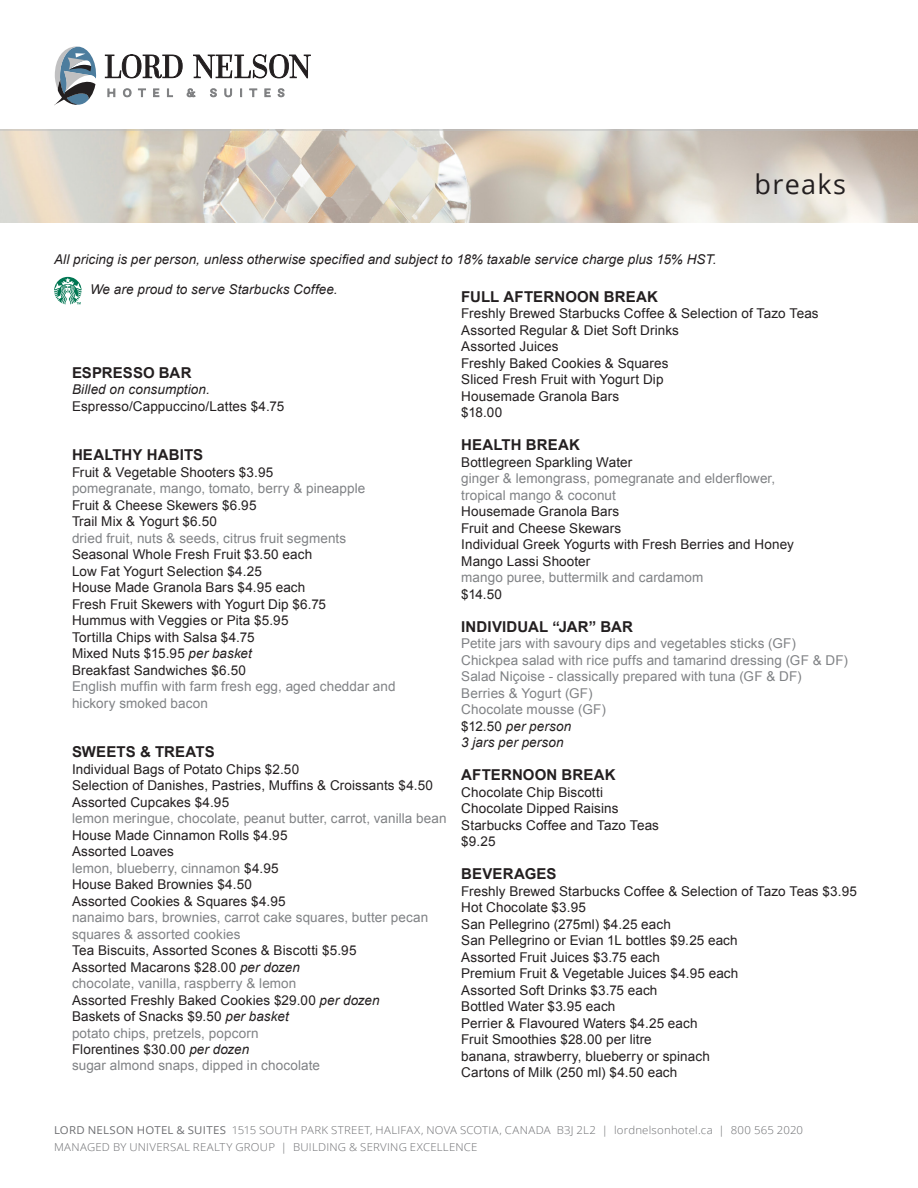
<style>
.page{position:relative;width:918px;height:1188px;background:#fff}
.page>*{position:absolute;margin:0;border:0;box-sizing:border-box;transform-origin:0 0}
.t1{font:27px "Open Sans";letter-spacing:.05em;color:#231f20}
.t2{font:700 15px "Arial";letter-spacing:.01em;color:#231f20}
.t3{font:13.5px/16.5px "Arial";letter-spacing:.01em;color:#231f20}
.t4{font:13.5px/16.5px "Arial";letter-spacing:.005em;color:#808285}
.t5{font:italic 13.5px "Arial";letter-spacing:.01em;color:#231f20}
.t6{font:300 10.8px/16.5px "Open Sans";letter-spacing:.02em;color:#6d6e71;scale:1.05 1}
.s1{font-style:italic}
.s2{color:#808285}
.s3{color:#231f20}
.s4{font-style:italic;color:#231f20}
.s5{font-weight:400}
</style>
<div class="page">
<svg style="left:0;top:130px;width:918px;height:93px;background:#d6cdc1"></svg>
<svg style="left:105px;top:54px;width:77px;height:24px"></svg>
<svg style="left:193px;top:54px;width:117px;height:24px"></svg>
<svg style="left:107px;top:88px;width:8px;height:9px"></svg>
<svg style="left:123px;top:88px;width:9px;height:9px"></svg>
<svg style="left:138px;top:88px;width:8px;height:9px"></svg>
<svg style="left:153px;top:88px;width:6px;height:9px"></svg>
<svg style="left:167px;top:88px;width:6px;height:9px"></svg>
<svg style="left:187px;top:88px;width:8px;height:9px"></svg>
<svg style="left:210px;top:88px;width:7px;height:9px"></svg>
<svg style="left:224px;top:88px;width:8px;height:9px"></svg>
<svg style="left:240px;top:89px;width:2px;height:8px"></svg>
<svg style="left:249px;top:88px;width:8px;height:9px"></svg>
<svg style="left:264px;top:88px;width:7px;height:9px"></svg>
<svg style="left:278px;top:88px;width:7px;height:9px"></svg>
<svg style="left:54px;top:46px;width:43px;height:59px"></svg>
<svg style="left:54px;top:277px;width:28px;height:27px"></svg>
<p class="t5" style="left:54px;top:250px;width:664px">All pricing is per person, unless otherwise specified and subject to 18% taxable service charge plus 15% HST.</p>
<h1 class="t1" style="left:754px;top:165px;width:93px">breaks</h1>
<p class="t5" style="left:90px;top:281px;width:249px">We are proud to serve Starbucks Coffee.</p>
<p class="t2" style="left:72px;top:362px;width:121px">ESPRESSO BAR</p>
<p class="t5" style="left:72px;top:381px;width:139px">Billed on consumption.</p>
<p class="t3" style="left:72px;top:398px;width:214px">Espresso/Cappuccino/Lattes $4.75</p>
<p class="t2" style="left:72px;top:445px;width:133px">HEALTHY HABITS</p>
<p class="t3" style="left:72px;top:464px;width:203px">Fruit &amp; Vegetable Shooters $3.95</p>
<p class="t4" style="left:72px;top:480px;width:295px">pomegranate, mango, tomato, berry &amp; pineapple</p>
<p class="t3" style="left:72px;top:497px;width:186px">Fruit &amp; Cheese Skewers $6.95<br>Trail Mix &amp; Yogurt $6.50</p>
<p class="t4" style="left:72px;top:530px;width:276px">dried fruit, nuts &amp; seeds, citrus fruit segments</p>
<p class="t3" style="left:72px;top:546px;width:256px">Seasonal Whole Fresh Fruit $3.50 each Low Fat Yogurt Selection $4.25<br>House Made Granola Bars $4.95 each Fresh Fruit Skewers with Yogurt Dip $6.75<br>Hummus with Veggies or Pita $5.95<br>Tortilla Chips with Salsa $4.75<br>Mixed Nuts $15.95 <span class="s1">per basket<br></span>Breakfast Sandwiches $6.50</p>
<p class="t4" style="left:72px;top:678px;width:325px">English muffin with farm fresh egg, aged cheddar and hickory smoked bacon</p>
<p class="t2" style="left:72px;top:742px;width:144px">SWEETS &amp; TREATS</p>
<p class="t3" style="left:72px;top:761px;width:363px">Individual Bags of Potato Chips $2.50<br>Selection of Danishes, Pastries, Muffins &amp; Croissants $4.50<br>Assorted Cupcakes $4.95</p>
<p class="t4" style="left:72px;top:810px;width:376px">lemon meringue, chocolate, peanut butter, carrot, vanilla bean</p>
<p class="t3" style="left:72px;top:827px;width:217px">House Made Cinnamon Rolls $4.95<br>Assorted Loaves<br><span class="s2">lemon, blueberry, cinnamon</span> $4.95<br>House Baked Brownies $4.50<br>Assorted Cookies &amp; Squares $4.95</p>
<p class="t4" style="left:72px;top:909px;width:358px">nanaimo bars, brownies, carrot cake squares, butter pecan squares &amp; assorted cookies</p>
<p class="t3" style="left:72px;top:942px;width:309px">Tea Biscuits, Assorted Scones &amp; Biscotti $5.95<br>Assorted Macarons $28.00 <span class="s1">per dozen<br></span><span class="s2">chocolate, vanilla, raspberry &amp; lemon<br></span>Assorted Freshly Baked Cookies $29.00 <span class="s1">per dozen </span>Baskets of Snacks $9.50 <span class="s1">per basket<br></span><span class="s2">potato chips, pretzels, popcorn<br></span>Florentines $30.00 <span class="s1">per dozen<br></span><span class="s2">sugar almond snaps, dipped in chocolate</span></p>
<p class="t2" style="left:461px;top:286px;width:198px">FULL AFTERNOON BREAK</p>
<p class="t3" style="left:461px;top:305px;width:359px">Freshly Brewed Starbucks Coffee &amp; Selection of Tazo Teas<br>Assorted Regular &amp; Diet Soft Drinks<br>Assorted Juices<br>Freshly Baked Cookies &amp; Squares<br>Sliced Fresh Fruit with Yogurt Dip<br>Housemade Granola Bars<br>$18.00</p>
<p class="t2" style="left:461px;top:435px;width:120px">HEALTH BREAK</p>
<p class="t3" style="left:461px;top:454px;width:172px">Bottlegreen Sparkling Water</p>
<p class="t4" style="left:461px;top:470px;width:315px">ginger &amp; lemongrass, pomegranate and elderflower, tropical mango &amp; coconut</p>
<p class="t3" style="left:461px;top:503px;width:334px">Housemade Granola Bars<br>Fruit and Cheese Skewars<br>Individual Greek Yogurts with Fresh Berries and Honey<br>Mango Lassi Shooter</p>
<p class="t4" style="left:461px;top:569px;width:244px">mango puree, buttermilk and cardamom</p>
<p class="t3" style="left:461px;top:586px;width:42px">$14.50</p>
<p class="t2" style="left:461px;top:616px;width:173px">INDIVIDUAL “JAR” BAR</p>
<p class="t4" style="left:461px;top:635px;width:388px">Petite jars with savoury dips and vegetables sticks (GF)<br>Chickpea salad with rice puffs and tamarind dressing (GF &amp; DF)<br>Salad Niçoise - classically prepared with tuna (GF &amp; DF)<br>Berries &amp; Yogurt (GF)<br>Chocolate mousse (GF)<br><span class="s3">$12.50</span> <span class="s4">per person<br>3 jars per person</span></p>
<p class="t2" style="left:461px;top:765px;width:156px">AFTERNOON BREAK</p>
<p class="t3" style="left:461px;top:784px;width:199px">Chocolate Chip Biscotti<br>Chocolate Dipped Raisins<br>Starbucks Coffee and Tazo Teas $9.25</p>
<p class="t2" style="left:461px;top:864px;width:97px">BEVERAGES</p>
<p class="t3" style="left:461px;top:883px;width:397px">Freshly Brewed Starbucks Coffee &amp; Selection of Tazo Teas $3.95<br>Hot Chocolate $3.95<br>San Pellegrino (275ml) $4.25 each<br>San Pellegrino or Evian 1L bottles $9.25 each<br>Assorted Fruit Juices $3.75 each<br>Premium Fruit &amp; Vegetable Juices $4.95 each<br>Assorted Soft Drinks $3.75 each<br>Bottled Water $3.95 each<br>Perrier &amp; Flavoured Waters $4.25 each<br>Fruit Smoothies $28.00 per litre<br>banana, strawberry, blueberry or spinach<br>Cartons of Milk (250 ml) $4.50 each</p>
<p class="t6" style="left:54px;top:1122px;width:715px"><span class="s5">LORD NELSON HOTEL &amp; SUITES</span> 1515 SOUTH PARK STREET, HALIFAX, NOVA SCOTIA, CANADA B3J 2L2 | lordnelsonhotel.ca | 800 565 2020<br>MANAGED BY UNIVERSAL REALTY GROUP | BUILDING &amp; SERVING EXCELLENCE</p>
</div>
